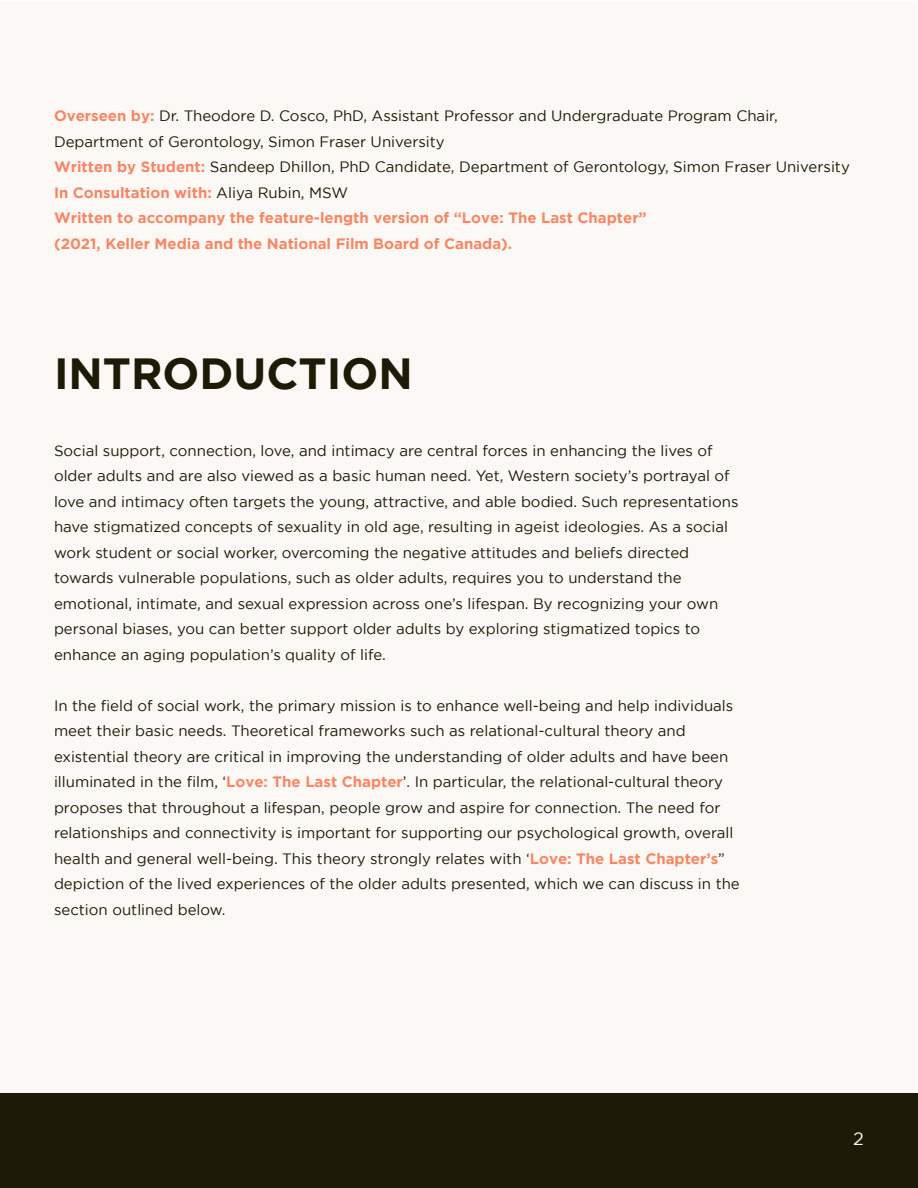
<style>
.page{position:relative;width:918px;height:1188px;background:#fff}
.page>*{position:absolute;margin:0;border:0;box-sizing:border-box;transform-origin:0 0}
.t1{font:700 43.5px "Gotham";color:#1d1a05}
.t2{font:18px "Gotham";color:#fcf8f5}
.t3{font:15px/25.5px "Gotham";color:#1d1a05}
.s1{font-weight:700;color:#f78764}
</style>
<div class="page">
<div style="left:1px;top:1px;width:916px;height:1187px;background:#fcf8f5"></div>
<div style="left:1px;top:1094px;width:917px;height:94px;background:#1d1a05"></div>
<p class="t3" style="left:54px;top:103px;width:797px"><span class="s1">Overseen by:</span> Dr. Theodore D. Cosco, PhD, Assistant Professor and Undergraduate Program Chair, Department of Gerontology, Simon Fraser University<br><span class="s1">Written by Student:</span> Sandeep Dhillon, PhD Candidate, Department of Gerontology, Simon Fraser University <span class="s1">In Consultation with:</span> Aliya Rubin, MSW<br><span class="s1">Written to accompany the feature-length version of “Love: The Last Chapter”<br>(2021, Keller Media and the National Film Board of Canada).</span></p>
<h1 class="t1" style="left:54px;top:348px;width:360px">INTRODUCTION</h1>
<p class="t3" style="left:54px;top:438px;width:686px">Social support, connection, love, and intimacy are central forces in enhancing the lives of older adults and are also viewed as a basic human need. Yet, Western society’s portrayal of love and intimacy often targets the young, attractive, and able bodied. Such representations have stigmatized concepts of sexuality in old age, resulting in ageist ideologies. As a social work student or social worker, overcoming the negative attitudes and beliefs directed towards vulnerable populations, such as older adults, requires you to understand the emotional, intimate, and sexual expression across one’s lifespan. By recognizing your own personal biases, you can better support older adults by exploring stigmatized topics to enhance an aging population’s quality of life.</p>
<p class="t3" style="left:54px;top:693px;width:687px">In the field of social work, the primary mission is to enhance well-being and help individuals meet their basic needs. Theoretical frameworks such as relational-cultural theory and existential theory are critical in improving the understanding of older adults and have been illuminated in the film, ‘<span class="s1">Love: The Last Chapter</span>’. In particular, the relational-cultural theory proposes that throughout a lifespan, people grow and aspire for connection. The need for relationships and connectivity is important for supporting our psychological growth, overall health and general well-being. This theory strongly relates with ‘<span class="s1">Love: The Last Chapter’s</span>” depiction of the lived experiences of the older adults presented, which we can discuss in the section outlined below.</p>
<p class="t2" style="left:853px;top:1128px;width:12px">2</p>
</div>
